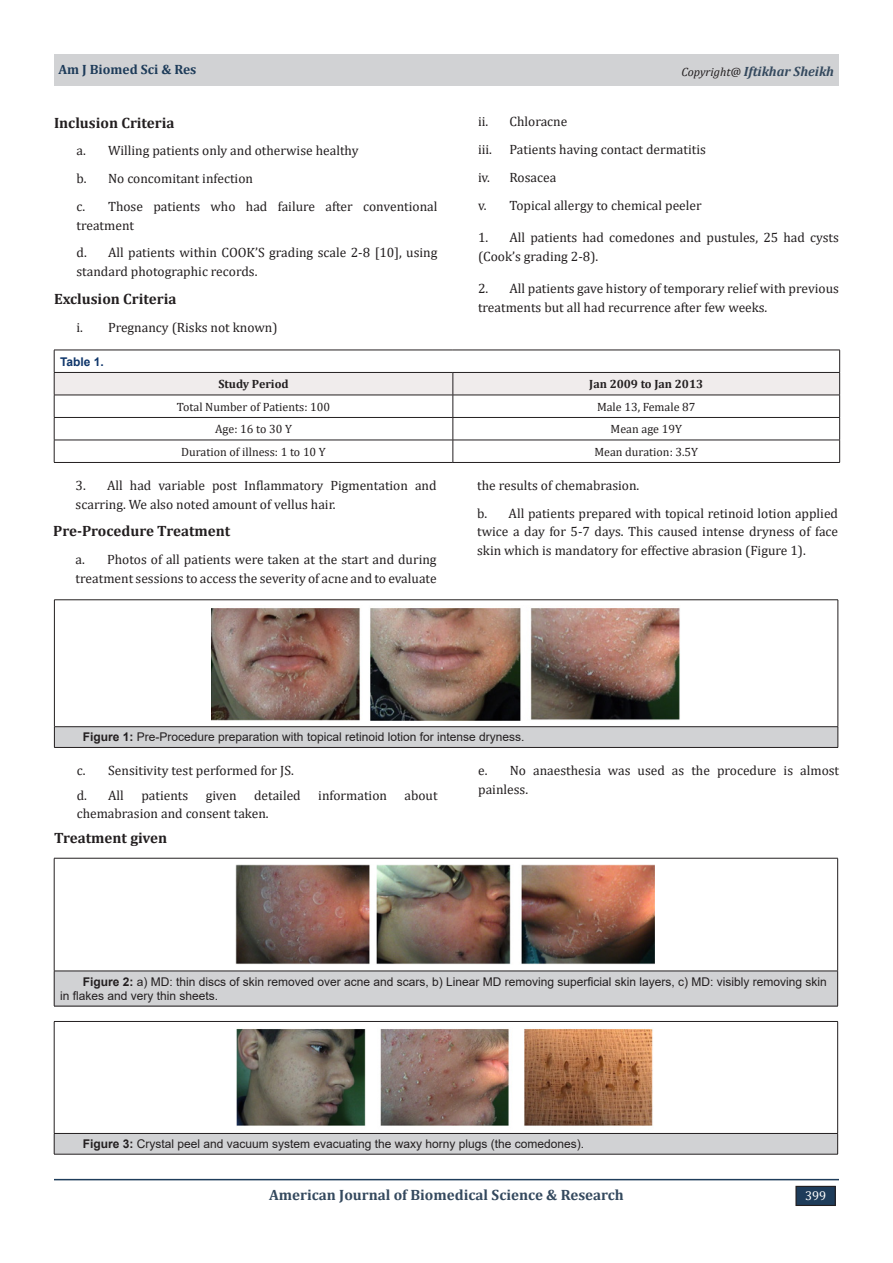
<style>
.page{position:relative;width:893px;height:1263px;background:#fff}
.page>*{position:absolute;margin:0;border:0;box-sizing:border-box;transform-origin:0 0}
.t1{font:700 15px "Cambria";color:#231f20}
.t2{font:700 15px "Cambria";color:#34495e}
.t3{font:13.5px/18.8px "Cambria";color:#231f20}
.t4{font:italic 700 13.5px "Cambria";color:#34495e}
.t5{font:700 13.5px "Cambria";color:#1e3c5a}
.t6{font:12.75px "Cambria";color:#fff}
.t7{font:12px/14.4px "Arial";color:#231f20}
.t8{font:12px "Cambria";color:#231f20}
.t9{font:700 12px "Cambria";color:#231f20}
.t10{font:700 12px "Arial";color:#0e356a}
.s1{font-weight:400;font-size:12px;color:#231f20}
.s2{font-weight:700}
</style>
<div class="page">
<hr style="left:54px;top:1179px;width:785px;height:1px;background:#1e3c5a">
<div style="left:54px;top:54px;width:785px;height:31px;background:#d1d2d4"></div>
<div style="left:796px;top:1186px;width:39px;height:19px;background:#1e3c5a"></div>
<div style="left:795px;top:1186px;width:41px;height:20px;border:1px solid #231f20"></div>
<div style="left:54px;top:727px;width:784px;height:20px;background:#d1d2d4"></div>
<hr style="left:54px;top:599px;width:784px;height:1px;background:#231f20">
<hr style="left:54px;top:600px;width:1px;height:126px;background:#231f20">
<hr style="left:838px;top:600px;width:1px;height:126px;background:#231f20">
<hr style="left:54px;top:726px;width:784px;height:1px;background:#231f20">
<svg style="left:54px;top:727px;width:1px;height:20px"></svg>
<svg style="left:838px;top:727px;width:1px;height:20px"></svg>
<hr style="left:54px;top:747px;width:784px;height:1px;background:#231f20">
<img style="left:212px;top:608px;width:468px;height:113px">
<svg style="left:54px;top:350px;width:786px;height:112px"></svg>
<hr style="left:54px;top:462px;width:399px;height:1px;background:#231f20">
<hr style="left:453px;top:462px;width:387px;height:1px;background:#231f20">
<div style="left:54px;top:971px;width:784px;height:35px;background:#d1d2d4"></div>
<hr style="left:54px;top:858px;width:784px;height:1px;background:#231f20">
<hr style="left:54px;top:858px;width:1px;height:113px;background:#231f20">
<hr style="left:837px;top:858px;width:1px;height:113px;background:#231f20">
<hr style="left:54px;top:971px;width:784px;height:1px;background:#231f20">
<hr style="left:54px;top:971px;width:1px;height:35px;background:#231f20">
<hr style="left:837px;top:971px;width:1px;height:35px;background:#231f20">
<hr style="left:54px;top:1006px;width:784px;height:1px;background:#231f20">
<img style="left:235px;top:864px;width:420px;height:101px">
<div style="left:54px;top:1133px;width:784px;height:21px;background:#d1d2d4"></div>
<hr style="left:54px;top:1021px;width:784px;height:1px;background:#231f20">
<hr style="left:54px;top:1022px;width:1px;height:111px;background:#231f20">
<hr style="left:837px;top:1022px;width:1px;height:111px;background:#231f20">
<hr style="left:54px;top:1133px;width:784px;height:1px;background:#231f20">
<svg style="left:54px;top:1134px;width:1px;height:20px"></svg>
<svg style="left:837px;top:1134px;width:1px;height:20px"></svg>
<hr style="left:54px;top:1154px;width:784px;height:1px;background:#231f20">
<img style="left:237px;top:1029px;width:416px;height:97px">
<p class="t5" style="left:58px;top:59px;width:139px">Am J Biomed Sci &amp; Res</p>
<p class="t4" style="left:681px;top:62px;width:154px"><span class="s1">Copyright@</span> Iftikhar Sheikh</p>
<p class="t1" style="left:54px;top:112px;width:122px">Inclusion Criteria</p>
<p class="t3" style="left:76px;top:141px;width:284px">a. Willing patients only and otherwise healthy</p>
<p class="t3" style="left:76px;top:169px;width:178px">b. No concomitant infection</p>
<p class="t3" style="left:76px;top:197px;width:362px">c. Those patients who had failure after conventional treatment</p>
<p class="t3" style="left:76px;top:243px;width:362px">d. All patients within COOK’S grading scale 2-8 [10], using standard photographic records.</p>
<p class="t1" style="left:54px;top:288px;width:124px">Exclusion Criteria</p>
<p class="t3" style="left:76px;top:317px;width:203px">i. Pregnancy (Risks not known)</p>
<p class="t10" style="left:60px;top:353px;width:45px">Table 1.</p>
<p class="t3" style="left:478px;top:112px;width:91px">ii. Chloracne</p>
<p class="t3" style="left:478px;top:140px;width:16px">iii.</p>
<p class="t3" style="left:509px;top:140px;width:198px">Patients having contact dermatitis</p>
<p class="t3" style="left:478px;top:168px;width:80px">iv. Rosacea</p>
<p class="t3" style="left:478px;top:196px;width:225px">v. Topical allergy to chemical peeler</p>
<p class="t3" style="left:478px;top:228px;width:362px">1. All patients had comedones and pustules, 25 had cysts (Cook’s grading 2-8).</p>
<p class="t3" style="left:478px;top:279px;width:362px">2. All patients gave history of temporary relief with previous treatments but all had recurrence after few weeks.</p>
<p class="t9" style="left:218px;top:376px;width:72px">Study Period</p>
<p class="t9" style="left:589px;top:376px;width:115px">Jan 2009 to Jan 2013</p>
<p class="t8" style="left:177px;top:400px;width:155px">Total Number of Patients: 100</p>
<p class="t8" style="left:597px;top:400px;width:100px">Male 13, Female 87</p>
<p class="t8" style="left:215px;top:422px;width:78px">Age: 16 to 30 Y</p>
<p class="t8" style="left:611px;top:422px;width:73px">Mean age 19Y</p>
<p class="t8" style="left:181px;top:445px;width:146px">Duration of illness: 1 to 10 Y</p>
<p class="t8" style="left:594px;top:445px;width:105px">Mean duration: 3.5Y</p>
<p class="t3" style="left:76px;top:476px;width:362px">3. All had variable post Inflammatory Pigmentation and scarring. We also noted amount of vellus hair.</p>
<p class="t1" style="left:53px;top:521px;width:179px">Pre-Procedure Treatment</p>
<p class="t3" style="left:76px;top:550px;width:362px">a. Photos of all patients were taken at the start and during treatment sessions to access the severity of acne and to evaluate</p>
<p class="t3" style="left:477px;top:476px;width:164px">the results of chemabrasion.</p>
<p class="t3" style="left:477px;top:504px;width:362px;text-align:justify">b. All patients prepared with topical retinoid lotion applied twice a day for 5-7 days. This caused intense dryness of face skin which is mandatory for effective abrasion (Figure 1).</p>
<p class="t7" style="left:83px;top:730px;width:443px"><span class="s2">Figure 1:</span> Pre-Procedure preparation with topical retinoid lotion for intense dryness.</p>
<p class="t3" style="left:77px;top:761px;width:219px">c. Sensitivity test performed for JS.</p>
<p class="t3" style="left:77px;top:786px;width:49px">d. All</p>
<p class="t3" style="left:141px;top:786px;width:48px">patients</p>
<p class="t3" style="left:206px;top:786px;width:32px">given</p>
<p class="t3" style="left:254px;top:786px;width:48px">detailed</p>
<p class="t3" style="left:318px;top:786px;width:70px">information</p>
<p class="t3" style="left:404px;top:786px;width:35px">about</p>
<p class="t3" style="left:77px;top:804px;width:193px">chemabrasion and consent taken.</p>
<p class="t3" style="left:478px;top:761px;width:362px">e. No anaesthesia was used as the procedure is almost painless.</p>
<p class="t1" style="left:54px;top:827px;width:115px">Treatment given</p>
<p class="t7" style="left:60px;top:974px;width:768px;text-indent:22px"><span class="s2">Figure 2:</span> a) MD: thin discs of skin removed over acne and scars, b) Linear MD removing superficial skin layers, c) MD: visibly removing skin in flakes and very thin sheets.</p>
<p class="t7" style="left:83px;top:1137px;width:503px"><span class="s2">Figure 3:</span> Crystal peel and vacuum system evacuating the waxy horny plugs (the comedones).</p>
<p class="t2" style="left:269px;top:1185px;width:356px">American Journal of Biomedical Science &amp; Research</p>
<p class="t6" style="left:805px;top:1188px;width:23px">399</p>
</div>
